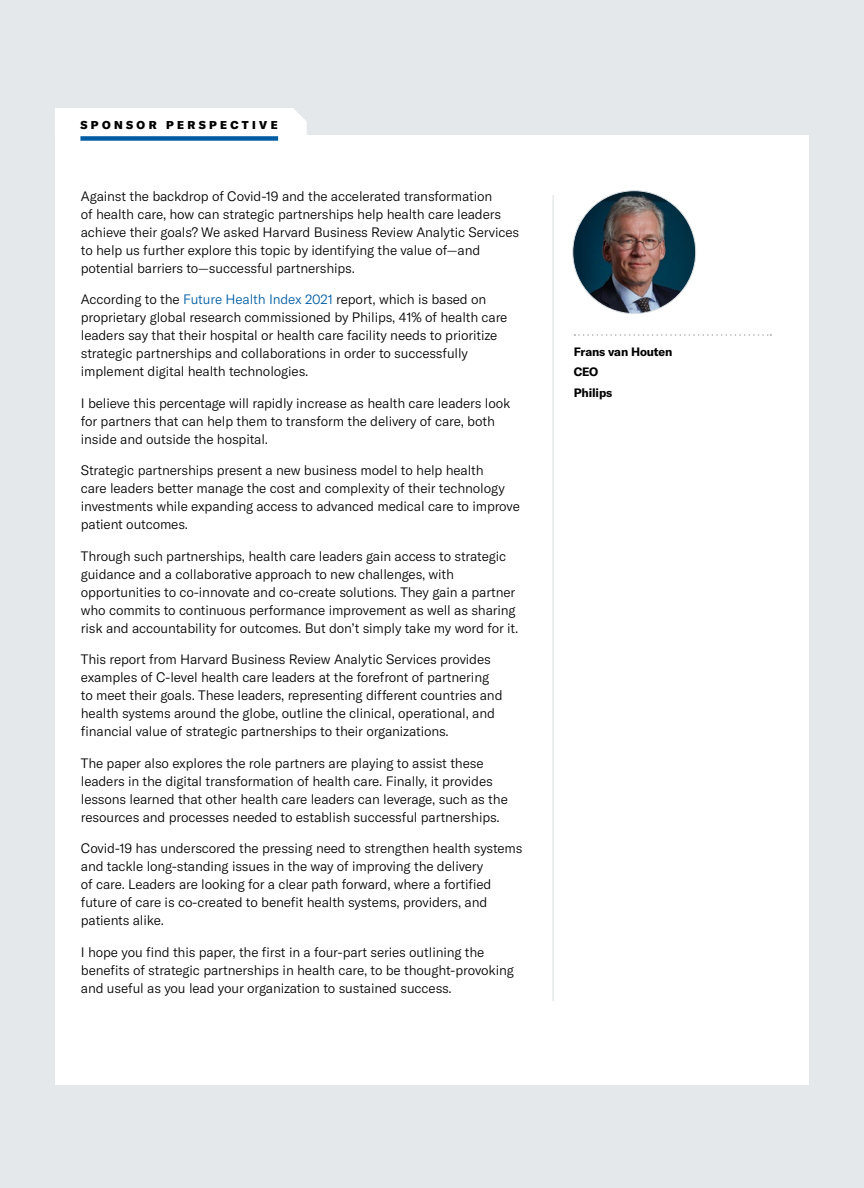
<style>
.page{position:relative;width:864px;height:1188px;background:#e4e8eb}
.page>*{position:absolute;margin:0;border:0;box-sizing:border-box;transform-origin:0 0}
.SP_BODY{font:300 13.5px/18px "GT America";letter-spacing:-.01em;color:#000}
.SP_CEO_NAME{font:700 12px "GT America";letter-spacing:-.01em;color:#000}
.SP_CEO_TITLE{font:700 12px "GT America";letter-spacing:-.01em;color:#000}
.SLUG_ALL{font:900 11.25px "GT America";letter-spacing:.3em;color:#000}
.s1{color:#005da4}
</style>
<div class="page">
<div style="left:55px;top:135px;width:753px;height:949px;background:#fff"></div>
<div style="left:55px;top:108px;width:252px;height:27px;background:#fff"></div>
<div style="left:80px;top:136px;width:198px;height:5px;background:#005da4"></div>
<img style="left:573px;top:191px;width:123px;height:123px;border-radius:61px">
<svg style="left:574px;top:334px;width:197px;height:2px"></svg>
<hr style="left:553px;top:195px;width:1px;height:806px;background:#d9dfe2">
<p class="SLUG_ALL" style="left:80px;top:118px;width:199px">SPONSOR PERSPECTIVE</p>
<p class="SP_BODY" style="left:81px;top:187px;width:440px">Against the backdrop of Covid-19 and the accelerated transformation<br>of health care, how can strategic partnerships help health care leaders achieve their goals? We asked Harvard Business Review Analytic Services to help us further explore this topic by identifying the value of—and potential barriers to—successful partnerships.</p>
<p class="SP_BODY" style="left:81px;top:290px;width:428px">According to the <span class="s1">Future Health Index 2021</span> report, which is based on proprietary global research commissioned by Philips, 41% of health care leaders say that their hospital or health care facility needs to prioritize strategic partnerships and collaborations in order to successfully implement digital health technologies.</p>
<p class="SP_BODY" style="left:81px;top:394px;width:431px">I believe this percentage will rapidly increase as health care leaders look for partners that can help them to transform the delivery of care, both inside and outside the hospital.</p>
<p class="SP_BODY" style="left:81px;top:461px;width:441px">Strategic partnerships present a new business model to help health<br>care leaders better manage the cost and complexity of their technology investments while expanding access to advanced medical care to improve patient outcomes.</p>
<p class="SP_BODY" style="left:81px;top:547px;width:439px">Through such partnerships, health care leaders gain access to strategic guidance and a collaborative approach to new challenges, with opportunities to co-innovate and co-create solutions. They gain a partner who commits to continuous performance improvement as well as sharing risk and accountability for outcomes. But don’t simply take my word for it.</p>
<p class="SP_BODY" style="left:81px;top:650px;width:423px">This report from Harvard Business Review Analytic Services provides examples of C-level health care leaders at the forefront of partnering to meet their goals. These leaders, representing different countries and health systems around the globe, outline the clinical, operational, and financial value of strategic partnerships to their organizations.</p>
<p class="SP_BODY" style="left:81px;top:754px;width:429px">The paper also explores the role partners are playing to assist these leaders in the digital transformation of health care. Finally, it provides lessons learned that other health care leaders can leverage, such as the resources and processes needed to establish successful partnerships.</p>
<p class="SP_BODY" style="left:81px;top:839px;width:443px">Covid-19 has underscored the pressing need to strengthen health systems and tackle long-standing issues in the way of improving the delivery<br>of care. Leaders are looking for a clear path forward, where a fortified future of care is co-created to benefit health systems, providers, and patients alike.</p>
<p class="SP_BODY" style="left:81px;top:943px;width:435px">I hope you find this paper, the first in a four-part series outlining the benefits of strategic partnerships in health care, to be thought-provoking and useful as you lead your organization to sustained success.</p>
<p class="SP_CEO_NAME" style="left:574px;top:344px;width:100px">Frans van Houten</p>
<p class="SP_CEO_TITLE" style="left:574px;top:365px;width:26px">CEO</p>
<p class="SP_CEO_TITLE" style="left:574px;top:385px;width:40px">Philips</p>
</div>
